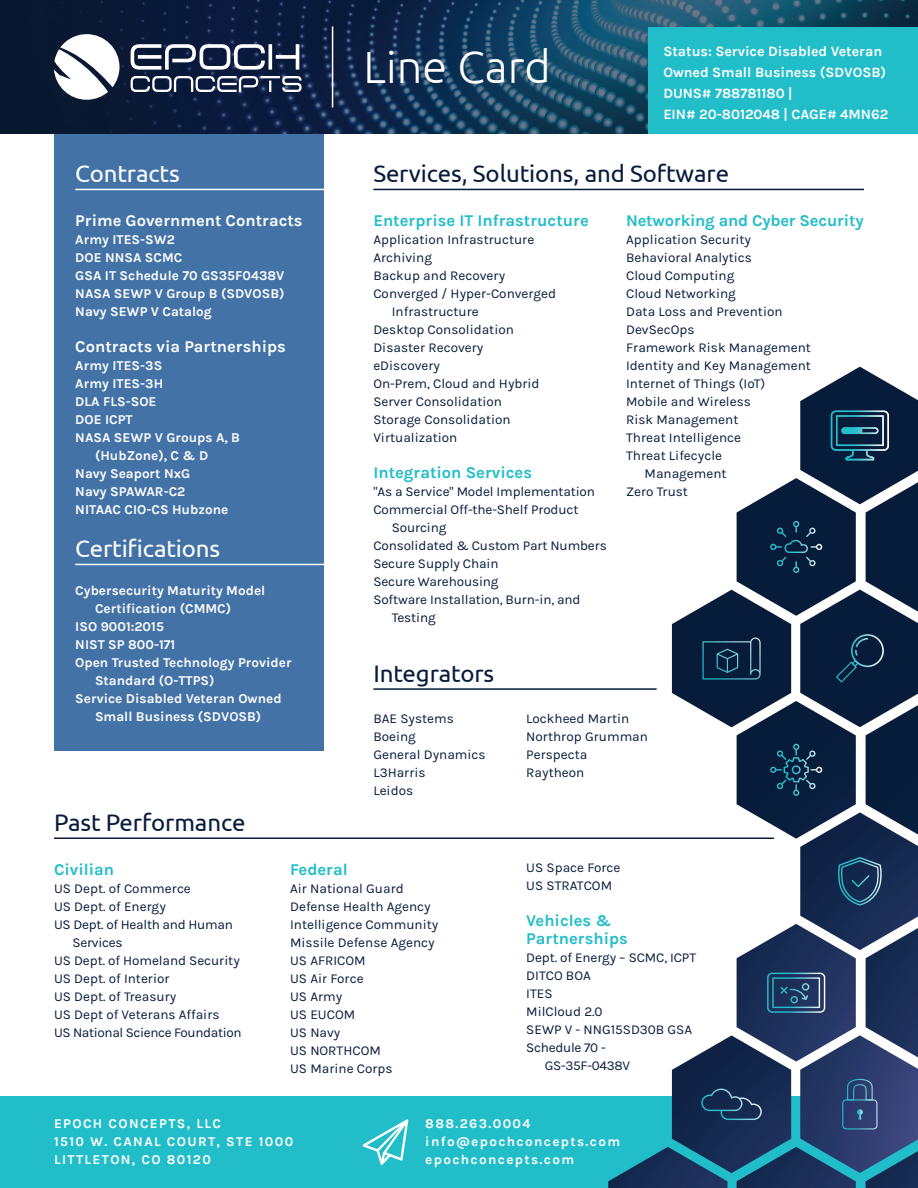
<style>
.page{position:relative;width:918px;height:1188px;background:#fff}
.page>*{position:absolute;margin:0;border:0;box-sizing:border-box;transform-origin:0 0}
.t1{font:300 45px "Ubuntu";color:#fff}
.t2{font:24px "Ubuntu";letter-spacing:-.005em;color:#071c3b}
.t3{font:24px "Ubuntu";letter-spacing:-.005em;color:#fff}
.t4{font:700 16.5px/18px "Karla";color:#21bdc9}
.t5{font:700 16.5px "Karla";color:#fff}
.t6{font:700 14.25px/21.1px "Karla";letter-spacing:-.005em;color:#fff}
.t7{font:13.5px/18px "Karla";color:#071c3b}
.t8{font:700 13.5px/18px "Karla";color:#fff}
.t9{font:700 13.5px "Karla";letter-spacing:.1em;color:#fff}
.t10{font:13.5px/18px "Karla";letter-spacing:-.02em;color:#071c3b}
.t11{font:13.5px "Karla";letter-spacing:-.025em;color:#071c3b}
</style>
<div class="page">
<div style="left:54px;top:123px;width:270px;height:628px;background:#4372a7"></div>
<hr style="left:75px;top:189px;width:276px;height:1px;background:#fff">
<hr style="left:75px;top:564px;width:276px;height:1px;background:#fff">
<div style="left:0;top:1096px;width:918px;height:92px;background:#21bdc9"></div>
<img style="left:0;top:0;width:918px;height:134px">
<svg style="left:54px;top:34px;width:248px;height:66px"></svg>
<hr style="left:332px;top:26px;width:1px;height:81px;background:#fff">
<hr style="left:373px;top:189px;width:491px;height:1px;background:#071c3b">
<hr style="left:54px;top:838px;width:720px;height:1px;background:#071c3b">
<svg style="left:363px;top:1119px;width:45px;height:46px"></svg>
<div style="left:648px;top:28px;width:270px;height:106px;background:#21bdc9"></div>
<hr style="left:373px;top:688px;width:284px;height:2px;background:#071c3b">
<svg style="left:608px;top:367px;width:310px;height:821px"></svg>
<p class="t3" style="left:75px;top:159px;width:106px">Contracts</p>
<p class="t5" style="left:75px;top:211px;width:229px">Prime Government Contracts</p>
<p class="t8" style="left:75px;top:231px;width:101px">Army ITES-SW2</p>
<p class="t8" style="left:75px;top:249px;width:109px">DOE NNSA SCMC</p>
<p class="t8" style="left:75px;top:267px;width:211px">GSA IT Schedule 70 GS35F0438V</p>
<p class="t8" style="left:75px;top:285px;width:211px">NASA SEWP V Group B (SDVOSB)</p>
<p class="t8" style="left:75px;top:303px;width:138px">Navy SEWP V Catalog</p>
<p class="t5" style="left:75px;top:337px;width:212px">Contracts via Partnerships</p>
<p class="t8" style="left:75px;top:357px;width:88px">Army ITES-3S</p>
<p class="t8" style="left:75px;top:375px;width:89px">Army ITES-3H</p>
<p class="t8" style="left:75px;top:393px;width:83px">DLA FLS-SOE</p>
<p class="t8" style="left:75px;top:411px;width:59px">DOE ICPT</p>
<p class="t8" style="left:75px;top:429px;width:166px">NASA SEWP V Groups A, B</p>
<p class="t8" style="left:95px;top:447px;width:115px">(HubZone), C &amp; D</p>
<p class="t8" style="left:75px;top:465px;width:116px">Navy Seaport NxG</p>
<p class="t8" style="left:75px;top:483px;width:112px">Navy SPAWAR-C2</p>
<p class="t8" style="left:75px;top:501px;width:154px">NITAAC CIO-CS Hubzone</p>
<p class="t3" style="left:75px;top:534px;width:146px">Certifications</p>
<p class="t8" style="left:95px;top:581px;width:172px;text-indent:-20px">Cybersecurity Maturity Model<br>Certification (CMMC)</p>
<p class="t8" style="left:75px;top:617px;width:90px">ISO 9001:2015</p>
<p class="t8" style="left:75px;top:635px;width:102px">NIST SP 800-171</p>
<p class="t8" style="left:95px;top:653px;width:198px;text-indent:-20px">Open Trusted Technology Provider<br>Standard (O-TTPS)</p>
<p class="t8" style="left:75px;top:689px;width:208px;text-align:center">Service Disabled Veteran Owned<br>Small Business (SDVOSB)</p>
<p class="t2" style="left:54px;top:808px;width:193px">Past Performance</p>
<p class="t1" style="left:364px;top:40px;width:189px">Line Card</p>
<p class="t6" style="left:663px;top:40px;width:224px">Status: Service Disabled Veteran<br>Owned Small Business (SDVOSB)<br>DUNS# 788781180 |</p>
<p class="t6" style="left:663px;top:104px;width:226px">EIN# 20-8012048 | CAGE# 4MN62</p>
<p class="t2" style="left:373px;top:159px;width:357px">Services, Solutions, and Software</p>
<p class="t4" style="left:373px;top:212px;width:217px">Enterprise IT Infrastructure</p>
<p class="t7" style="left:373px;top:231px;width:163px">Application Infrastructure</p>
<p class="t7" style="left:373px;top:249px;width:60px">Archiving</p>
<p class="t7" style="left:373px;top:267px;width:133px">Backup and Recovery</p>
<p class="t7" style="left:373px;top:285px;width:184px">Converged / Hyper-Converged</p>
<p class="t7" style="left:392px;top:303px;width:89px">Infrastructure</p>
<p class="t7" style="left:373px;top:321px;width:142px">Desktop Consolidation</p>
<p class="t7" style="left:373px;top:339px;width:112px">Disaster Recovery</p>
<p class="t7" style="left:373px;top:357px;width:68px">eDiscovery</p>
<p class="t7" style="left:373px;top:375px;width:168px">On-Prem, Cloud and Hybrid</p>
<p class="t7" style="left:373px;top:393px;width:130px">Server Consolidation</p>
<p class="t7" style="left:373px;top:411px;width:139px">Storage Consolidation</p>
<p class="t7" style="left:373px;top:429px;width:86px">Virtualization</p>
<p class="t4" style="left:373px;top:464px;width:160px">Integration Services</p>
<p class="t7" style="left:373px;top:483px;width:223px">"As a Service" Model Implementation</p>
<p class="t7" style="left:373px;top:501px;width:207px">Commercial Off-the-Shelf Product</p>
<p class="t7" style="left:392px;top:519px;width:56px">Sourcing</p>
<p class="t7" style="left:373px;top:537px;width:235px">Consolidated &amp; Custom Part Numbers</p>
<p class="t7" style="left:373px;top:555px;width:127px">Secure Supply Chain</p>
<p class="t7" style="left:373px;top:573px;width:127px">Secure Warehousing</p>
<p class="t7" style="left:373px;top:591px;width:209px">Software Installation, Burn-in, and</p>
<p class="t7" style="left:392px;top:609px;width:45px">Testing</p>
<p class="t2" style="left:373px;top:659px;width:122px">Integrators</p>
<p class="t4" style="left:626px;top:212px;width:239px">Networking and Cyber Security</p>
<p class="t7" style="left:626px;top:231px;width:127px">Application Security</p>
<p class="t7" style="left:626px;top:249px;width:127px">Behavioral Analytics</p>
<p class="t7" style="left:626px;top:267px;width:110px">Cloud Computing</p>
<p class="t7" style="left:626px;top:285px;width:111px">Cloud Networking</p>
<p class="t7" style="left:626px;top:303px;width:158px">Data Loss and Prevention</p>
<p class="t7" style="left:626px;top:321px;width:70px">DevSecOps</p>
<p class="t7" style="left:626px;top:339px;width:186px">Framework Risk Management</p>
<p class="t7" style="left:626px;top:357px;width:186px">Identity and Key Management</p>
<p class="t7" style="left:626px;top:375px;width:141px">Internet of Things (IoT)</p>
<p class="t7" style="left:626px;top:393px;width:126px">Mobile and Wireless</p>
<p class="t7" style="left:626px;top:411px;width:114px">Risk Management</p>
<p class="t7" style="left:626px;top:429px;width:117px">Threat Intelligence</p>
<p class="t7" style="left:645px;top:447px;width:84px;text-indent:-18px">Threat Lifecycle<br>Management</p>
<p class="t7" style="left:626px;top:483px;width:63px">Zero Trust</p>
<p class="t7" style="left:373px;top:710px;width:82px">BAE Systems</p>
<p class="t7" style="left:373px;top:728px;width:114px">Boeing<br>General Dynamics</p>
<p class="t7" style="left:373px;top:764px;width:54px">L3Harris</p>
<p class="t7" style="left:373px;top:782px;width:41px">Leidos</p>
<p class="t7" style="left:526px;top:710px;width:123px">Lockheed Martin<br>Northrop Grumman<br>Perspecta<br>Raytheon</p>
<p class="t4" style="left:54px;top:861px;width:62px">Civilian</p>
<p class="t7" style="left:54px;top:880px;width:138px">US Dept. of Commerce</p>
<p class="t7" style="left:54px;top:898px;width:113px">US Dept. of Energy</p>
<p class="t10" style="left:72px;top:916px;width:162px;text-indent:-18px">US Dept. of Health and Human<br>Services</p>
<p class="t7" style="left:54px;top:952px;width:187px">US Dept. of Homeland Security</p>
<p class="t7" style="left:54px;top:970px;width:117px">US Dept. of Interior</p>
<p class="t7" style="left:54px;top:988px;width:124px">US Dept. of Treasury</p>
<p class="t7" style="left:54px;top:1006px;width:167px">US Dept of Veterans Affairs</p>
<p class="t11" style="left:54px;top:1025px;width:189px">US National Science Foundation</p>
<p class="t4" style="left:290px;top:861px;width:59px">Federal</p>
<p class="t7" style="left:290px;top:880px;width:115px">Air National Guard</p>
<p class="t7" style="left:290px;top:898px;width:150px">Defense Health Agency<br>Intelligence Community</p>
<p class="t7" style="left:290px;top:934px;width:146px">Missile Defense Agency</p>
<p class="t7" style="left:290px;top:952px;width:77px">US AFRICOM</p>
<p class="t7" style="left:290px;top:970px;width:75px">US Air Force<br>US Army</p>
<p class="t7" style="left:290px;top:1006px;width:67px">US EUCOM</p>
<p class="t7" style="left:290px;top:1024px;width:52px">US Navy</p>
<p class="t7" style="left:290px;top:1042px;width:92px">US NORTHCOM</p>
<p class="t7" style="left:290px;top:1060px;width:104px">US Marine Corps</p>
<p class="t7" style="left:526px;top:859px;width:96px">US Space Force</p>
<p class="t7" style="left:526px;top:877px;width:87px">US STRATCOM</p>
<p class="t4" style="left:526px;top:912px;width:103px">Vehicles &amp;<br>Partnerships</p>
<p class="t7" style="left:526px;top:949px;width:171px">Dept. of Energy – SCMC, ICPT</p>
<p class="t7" style="left:526px;top:967px;width:66px">DITCO BOA</p>
<p class="t7" style="left:526px;top:985px;width:167px">ITES<br>MilCloud 2.0<br>SEWP V - NNG15SD30B GSA</p>
<p class="t10" style="left:545px;top:1039px;width:87px;text-indent:-18px">Schedule 70 -<br>GS-35F-0438V</p>
<p class="t9" style="left:54px;top:1116px;width:169px">EPOCH CONCEPTS, LLC</p>
<p class="t9" style="left:54px;top:1134px;width:241px">1510 W. CANAL COURT, STE 1000</p>
<p class="t9" style="left:54px;top:1152px;width:158px">LITTLETON, CO 80120</p>
<p class="t9" style="left:425px;top:1116px;width:107px">888.263.0004</p>
<p class="t9" style="left:425px;top:1134px;width:196px">info@epochconcepts.com</p>
<p class="t9" style="left:425px;top:1152px;width:150px">epochconcepts.com</p>
</div>
